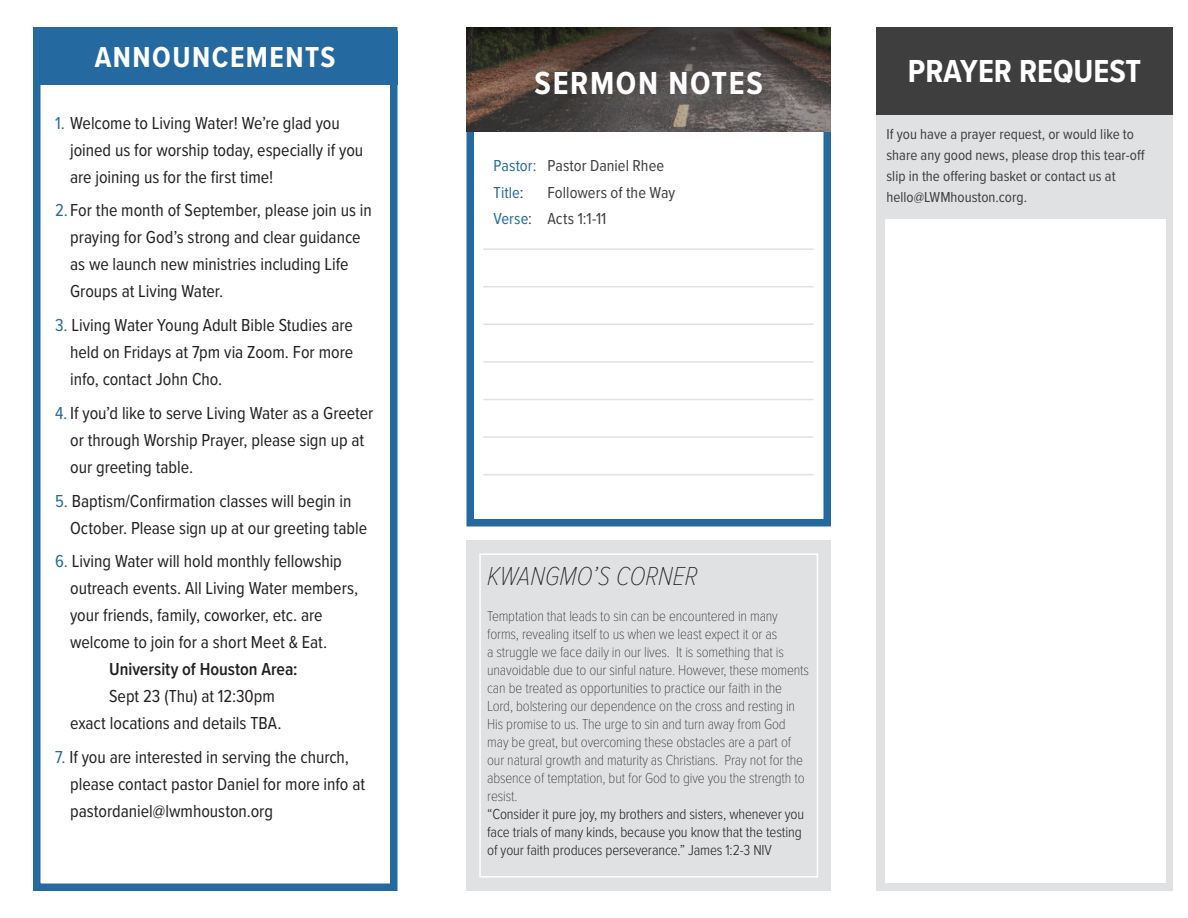
<style>
.page{position:relative;width:1188px;height:918px;background:#fff}
.page>*{position:absolute;margin:0;border:0;box-sizing:border-box;transform-origin:0 0}
.t1{font:700 33px "Proxima Nova Cond";color:#fff}
.t2{font:700 33px "Proxima Nova Cond";letter-spacing:.05em;color:#fff}
.t3{font:700 30px "Proxima Nova Cond";letter-spacing:.05em;color:#fff}
.t4{font:italic 100 27px "Proxima Nova Cond";color:#231f20}
.t5{font:18px/27px "Proxima Nova Cond";color:#231f20}
.t6{font:600 18px "Proxima Nova Cond";color:#231f20}
.t7{font:16.5px "Proxima Nova Cond";color:#3e3e3f}
.t8{font:16.5px "Proxima Nova Cond";letter-spacing:.005em;color:#246aa0}
.t9{font:100 15px/18px "Proxima Nova Cond";letter-spacing:-.01em;color:#231f20}
.t10{font:300 15px/18px "Proxima Nova Cond";letter-spacing:-.01em;color:#231f20}
.t11{font:15px/21px "Proxima Nova Cond";color:#3e3e3f}
.s1{color:#246aa0}
.s2{color:#3e3e3f}
</style>
<div class="page">
<div style="left:33px;top:31px;width:365px;height:54px;background:#246aa0"></div>
<div style="left:33px;top:27px;width:365px;height:864px;border:8px solid #246aa0"></div>
<div style="left:466px;top:27px;width:365px;height:499px;border:8px solid #246aa0"></div>
<hr style="left:483px;top:248px;width:331px;height:2px;background:#e0e1e3">
<hr style="left:483px;top:286px;width:331px;height:1px;background:#e0e1e3">
<hr style="left:483px;top:324px;width:331px;height:1px;background:#e0e1e3">
<hr style="left:483px;top:361px;width:331px;height:2px;background:#e0e1e3">
<hr style="left:483px;top:399px;width:331px;height:1px;background:#e0e1e3">
<hr style="left:483px;top:436px;width:331px;height:2px;background:#e0e1e3">
<hr style="left:483px;top:474px;width:331px;height:1px;background:#e0e1e3">
<div style="left:876px;top:115px;width:297px;height:776px;background:#e0e1e3"></div>
<div style="left:876px;top:27px;width:297px;height:88px;background:#3e3e3f"></div>
<div style="left:885px;top:219px;width:280px;height:664px;background:#fff"></div>
<svg style="left:466px;top:27px;width:365px;height:104px;background:#4d4642"></svg>
<div style="left:466px;top:540px;width:365px;height:351px;background:#e0e1e3"></div>
<div style="left:479px;top:553px;width:339px;height:325px;border:2px solid #fff"></div>
<p class="t3" style="left:95px;top:35px;width:242px">ANNOUNCEMENTS</p>
<p class="t5" style="left:70px;top:108px;width:295px;text-indent:-15px"><span class="s1">1.</span> Welcome to Living Water! We’re glad you joined us for worship today, especially if you are joining us for the first time!</p>
<p class="t5" style="left:70px;top:196px;width:303px;text-indent:-15px"><span class="s1">2.</span> For the month of September, please join us in praying for God’s strong and clear guidance as we launch new ministries including Life Groups at Living Water.</p>
<p class="t5" style="left:70px;top:311px;width:285px;text-align:justify;text-indent:-15px"><span class="s1">3.</span> Living Water Young Adult Bible Studies are held on Fridays at 7pm via Zoom. For more info, contact John Cho.</p>
<p class="t5" style="left:70px;top:399px;width:305px;text-indent:-15px"><span class="s1">4.</span> If you’d like to serve Living Water as a Greeter or through Worship Prayer, please sign up at our greeting table.</p>
<p class="t5" style="left:70px;top:486px;width:299px;text-indent:-15px"><span class="s1">5.</span> Baptism/Confirmation classes will begin in<br>October. Please sign up at our greeting table</p>
<p class="t5" style="left:55px;top:547px;width:288px"><span class="s1">6.</span> Living Water will hold monthly fellowship</p>
<p class="t5" style="left:70px;top:574px;width:290px">outreach events. All Living Water members,</p>
<p class="t5" style="left:70px;top:601px;width:254px">your friends, family, coworker, etc. are</p>
<p class="t5" style="left:70px;top:628px;width:259px">welcome to join for a short Meet &amp; Eat.</p>
<p class="t6" style="left:109px;top:656px;width:190px">University of Houston Area:</p>
<p class="t5" style="left:109px;top:682px;width:167px">Sept 23 (Thu) at 12:30pm</p>
<p class="t5" style="left:70px;top:709px;width:213px">exact locations and details TBA.</p>
<p class="t5" style="left:70px;top:743px;width:297px;text-indent:-15px"><span class="s1">7.</span> If you are interested in serving the church, please contact pastor Daniel for more info at pastordaniel@lwmhouston.org</p>
<p class="t2" style="left:535px;top:59px;width:230px">SERMON NOTES</p>
<p class="t7" style="left:494px;top:153px;width:172px"><span class="s1">Pastor:</span> Pastor Daniel Rhee</p>
<p class="t8" style="left:494px;top:180px;width:32px">Title<span class="s2">:</span></p>
<p class="t7" style="left:548px;top:180px;width:129px">Followers of the Way</p>
<p class="t7" style="left:494px;top:207px;width:115px"><span class="s1">Verse</span>: Acts 1:1-11</p>
<p class="t1" style="left:908px;top:47px;width:235px">PRAYER REQUEST</p>
<p class="t11" style="left:886px;top:123px;width:260px">If you have a prayer request, or would like to share any good news, please drop this tear-off slip in the offering basket or contact us at hello@LWMhouston.corg.</p>
<p class="t4" style="left:487px;top:556px;width:212px">KWANGMO’S CORNER</p>
<p class="t9" style="left:487px;top:606px;width:323px">Temptation that leads to sin can be encountered in many forms, revealing itself to us when we least expect it or as<br>a struggle we face daily in our lives. It is something that is unavoidable due to our sinful nature. However, these moments can be treated as opportunities to practice our faith in the Lord, bolstering our dependence on the cross and resting in His promise to us. The urge to sin and turn away from God may be great, but overcoming these obstacles are a part of our natural growth and maturity as Christians. Pray not for the absence of temptation, but for God to give you the strength to resist.</p>
<p class="t10" style="left:487px;top:804px;width:319px">“Consider it pure joy, my brothers and sisters, whenever you face trials of many kinds, because you know that the testing of your faith produces perseverance.” James 1:2-3 NIV</p>
</div>
